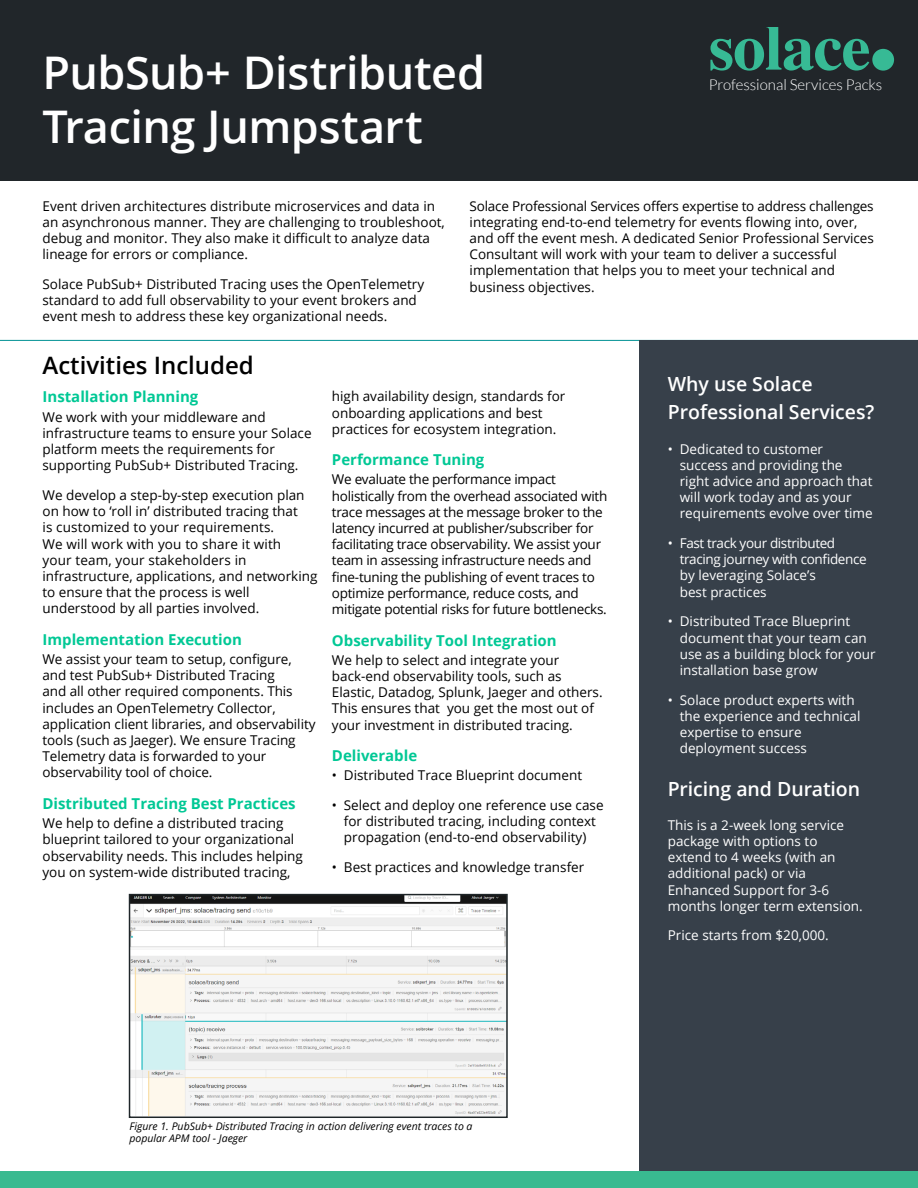
<style>
.page{position:relative;width:918px;height:1188px;background:#fff}
.page>*{position:absolute;margin:0;border:0;box-sizing:border-box;transform-origin:0 0}
.t1{font:600 45px/54px "Open Sans";letter-spacing:-.01em;color:#fff}
.t2{font:600 24px "Open Sans";color:#000}
.t3{font:600 19.5px/28.8px "Open Sans";color:#fff}
.t4{font:700 15px "Open Sans";color:#00c895}
.t5{font:300 15px "Lato";color:#fff}
.t6{font:13.5px/16.2px "Open Sans";color:#000}
.t7{font:13.5px/16.2px "Open Sans";color:#fff}
.t8{font:13.5px/16.2px "Open Sans";letter-spacing:-.02em;color:#000}
.t9{font:13.5px/16.2px "Open Sans";letter-spacing:-.03em;color:#fff}
.t10{font:italic 10.5px/12.6px "Open Sans";color:#000}
</style>
<div class="page">
<div style="left:0;top:0;width:918px;height:181px;background:#21262a"></div>
<svg style="left:710px;top:27px;width:159px;height:44px"></svg>
<div style="left:872px;top:49px;width:22px;height:22px;background:#37ba95;border-radius:50%"></div>
<hr style="left:0;top:340px;width:918px;height:1px;background:#009193">
<div style="left:639px;top:340px;width:279px;height:831px;background:#37404a"></div>
<div style="left:0;top:1171px;width:918px;height:17px;background:#39ba90"></div>
<img style="left:132px;top:897px;width:373px;height:218px">
<div style="left:129px;top:894px;width:379px;height:224px;border:2px solid #1f2629"></div>
<h1 class="t1" style="left:43px;top:45px;width:444px">PubSub+ Distributed<br>Tracing Jumpstart</h1>
<p class="t5" style="left:709px;top:76px;width:175px">Professional Services Packs</p>
<p class="t6" style="left:43px;top:197px;width:404px">Event driven architectures distribute microservices and data in an asynchronous manner. They are challenging to troubleshoot, debug and monitor. They also make it difficult to analyze data lineage for errors or compliance.</p>
<p class="t6" style="left:43px;top:276px;width:383px">Solace PubSub+ Distributed Tracing uses the OpenTelemetry standard to add full observability to your event brokers and event mesh to address these key organizational needs.</p>
<p class="t6" style="left:470px;top:197px;width:406px">Solace Professional Services offers expertise to address challenges integrating end-to-end telemetry for events flowing into, over, and off the event mesh. A dedicated Senior Professional Services Consultant will work with your team to deliver a successful implementation that helps you to meet your technical and business objectives.</p>
<h2 class="t2" style="left:43px;top:349px;width:213px">Activities Included</h2>
<p class="t4" style="left:43px;top:386px;width:157px">Installation Planning</p>
<p class="t6" style="left:43px;top:408px;width:271px">We work with your middleware and infrastructure teams to ensure your Solace platform meets the requirements for supporting PubSub+ Distributed Tracing.</p>
<p class="t6" style="left:43px;top:487px;width:276px">We develop a step-by-step execution plan on how to ‘roll in’ distributed tracing that<br>is customized to your requirements.<br>We will work with you to share it with<br>your team, your stakeholders in infrastructure, applications, and networking to ensure that the process is well understood by all parties involved.</p>
<p class="t4" style="left:43px;top:629px;width:201px">Implementation Execution</p>
<p class="t6" style="left:43px;top:651px;width:275px">We assist your team to setup, configure, and test PubSub+ Distributed Tracing<br>and all other required components. This includes an OpenTelemetry Collector, application client libraries, and observability tools (such as Jaeger). We ensure Tracing Telemetry data is forwarded to your observability tool of choice.</p>
<p class="t4" style="left:43px;top:793px;width:255px">Distributed Tracing Best Practices</p>
<p class="t6" style="left:43px;top:815px;width:262px">We help to define a distributed tracing blueprint tailored to your organizational observability needs. This includes helping you on system-wide distributed tracing,</p>
<p class="t6" style="left:332px;top:388px;width:235px">high availability design, standards for onboarding applications and best practices for ecosystem integration.</p>
<p class="t4" style="left:332px;top:449px;width:154px">Performance Tuning</p>
<p class="t8" style="left:332px;top:471px;width:277px">We evaluate the performance impact holistically from the overhead associated with trace messages at the message broker to the latency incurred at publisher/subscriber for facilitating trace observability. We assist your team in assessing infrastructure needs and fine-tuning the publishing of event traces to optimize performance, reduce costs, and mitigate potential risks for future bottlenecks.</p>
<p class="t4" style="left:332px;top:630px;width:226px">Observability Tool Integration</p>
<p class="t6" style="left:332px;top:651px;width:272px">We help to select and integrate your back-end observability tools, such as Elastic, Datadog, Splunk, Jaeger and others.<br>This ensures that you get the most out of your investment in distributed tracing.</p>
<p class="t4" style="left:332px;top:745px;width:87px">Deliverable</p>
<p class="t6" style="left:332px;top:767px;width:252px">• Distributed Trace Blueprint document</p>
<p class="t6" style="left:332px;top:797px;width:273px;text-align:center">• Select and deploy one reference use case for distributed tracing, including context propagation (end-to-end observability)</p>
<p class="t6" style="left:332px;top:859px;width:254px">• Best practices and knowledge transfer</p>
<h3 class="t3" style="left:668px;top:369px;width:208px">Why use Solace<br>Professional Services?</h3>
<p class="t7" style="left:680px;top:440px;width:194px;text-indent:-12px">• Dedicated to customer success and providing the right advice and approach that will work today and as your requirements evolve over time</p>
<p class="t9" style="left:680px;top:535px;width:188px;text-indent:-12px">• Fast track your distributed tracing journey with confidence by leveraging Solace’s<br>best practices</p>
<p class="t7" style="left:680px;top:613px;width:197px;text-indent:-12px">• Distributed Trace Blueprint document that your team can use as a building block for your installation base grow</p>
<p class="t7" style="left:680px;top:691px;width:182px;text-indent:-12px">• Solace product experts with the experience and technical expertise to ensure deployment success</p>
<h3 class="t3" style="left:668px;top:774px;width:194px">Pricing and Duration</h3>
<p class="t7" style="left:668px;top:816px;width:196px">This is a 2-week long service package with options to extend to 4 weeks (with an additional pack) or via<br>Enhanced Support for 3-6 months longer term extension.</p>
<p class="t7" style="left:668px;top:927px;width:163px">Price starts from $20,000.</p>
<p class="t10" style="left:130px;top:1119px;width:345px">Figure 1. PubSub+ Distributed Tracing in action delivering event traces to a popular APM tool - Jaeger</p>
</div>
